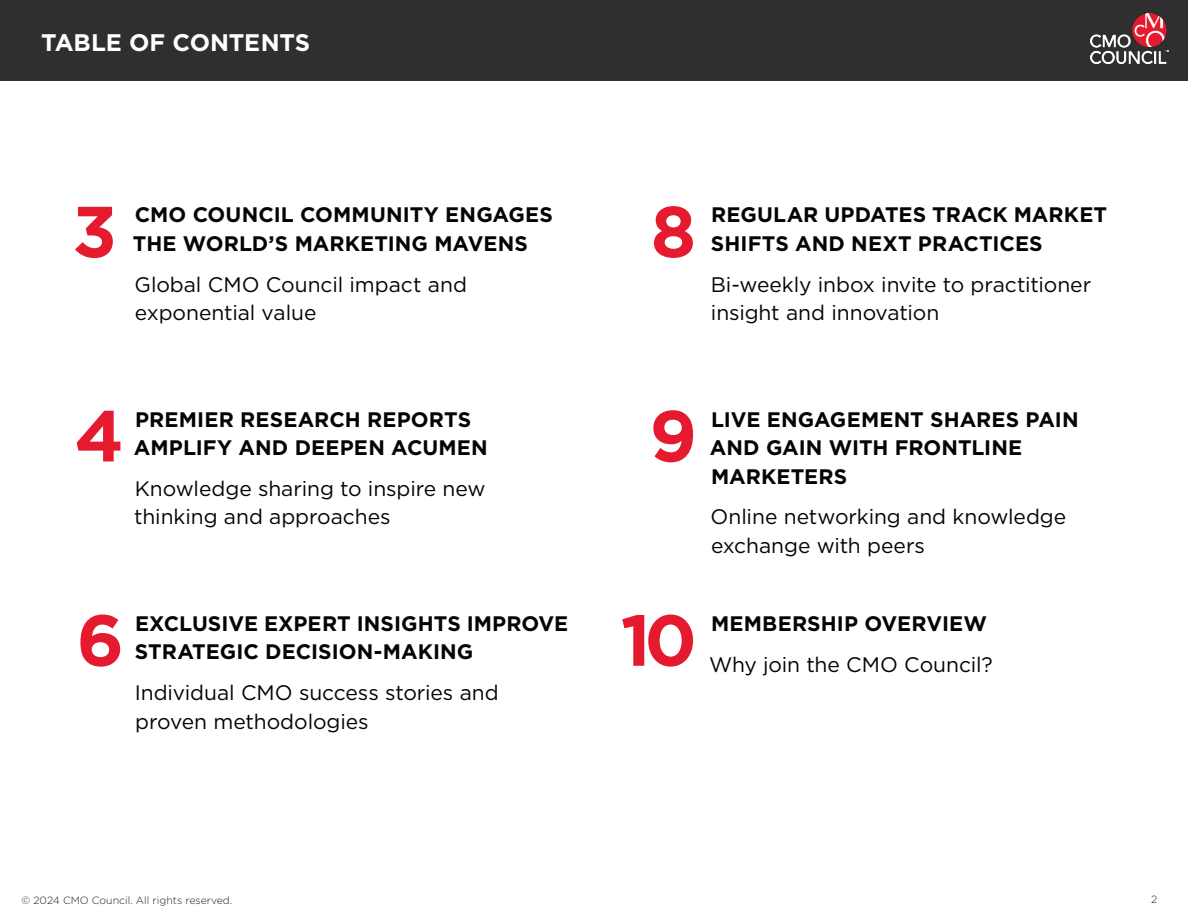
<style>
.page{position:relative;width:1188px;height:918px;background:#fff}
.page>*{position:absolute;margin:0;border:0;box-sizing:border-box;transform-origin:0 0}
.Headers_of_Sections{font:700 72px "Gotham";color:#e51a2e}
.Report_Text{font:700 24px "Gotham";letter-spacing:-.005em;color:#fff}
.Report_Text-2{font:700 21px/28.5px "Gotham";letter-spacing:.005em;color:#040503}
.Report_Text-3{font:21px/28.5px "Gotham";letter-spacing:-.005em;color:#040503}
.t1{font:300 10.5px "Gotham";color:#231f20}
</style>
<div class="page">
<div style="left:0;top:0;width:1188px;height:81px;background:#312e2f"></div>
<img style="left:1091px;top:14px;width:77px;height:50px">
<p class="Report_Text" style="left:41px;top:27px;width:271px">TABLE OF CONTENTS</p>
<p class="Headers_of_Sections" style="left:72px;top:184px;width:46px">3</p>
<p class="Headers_of_Sections" style="left:651px;top:184px;width:47px">8</p>
<p class="Report_Text-2" style="left:133px;top:201px;width:421px">CMO COUNCIL COMMUNITY ENGAGES<br>THE WORLD’S MARKETING MAVENS</p>
<p class="Report_Text-3" style="left:134px;top:269px;width:334px">Global CMO Council impact and exponential value</p>
<p class="Report_Text-2" style="left:711px;top:201px;width:398px">REGULAR UPDATES TRACK MARKET<br>SHIFTS AND NEXT PRACTICES</p>
<p class="Report_Text-3" style="left:711px;top:269px;width:382px">Bi-weekly inbox invite to practitioner insight and innovation</p>
<p class="Headers_of_Sections" style="left:649px;top:388px;width:49px">9</p>
<p class="Headers_of_Sections" style="left:74px;top:388px;width:51px">4</p>
<p class="Report_Text-2" style="left:710px;top:405px;width:370px">LIVE ENGAGEMENT SHARES PAIN<br>AND GAIN WITH FRONTLINE<br>MARKETERS</p>
<p class="Report_Text-3" style="left:711px;top:502px;width:357px">Online networking and knowledge exchange with peers</p>
<p class="Report_Text-2" style="left:134px;top:405px;width:355px">PREMIER RESEARCH REPORTS<br>AMPLIFY AND DEEPEN ACUMEN</p>
<p class="Report_Text-3" style="left:134px;top:474px;width:353px">Knowledge sharing to inspire new thinking and approaches</p>
<p class="Headers_of_Sections" style="left:77px;top:593px;width:49px">6</p>
<p class="Report_Text-2" style="left:135px;top:609px;width:435px">EXCLUSIVE EXPERT INSIGHTS IMPROVE<br>STRATEGIC DECISION-MAKING</p>
<p class="Report_Text-3" style="left:135px;top:678px;width:365px">Individual CMO success stories and proven methodologies</p>
<p class="Headers_of_Sections" style="left:620px;top:593px;width:78px">10</p>
<p class="Report_Text-2" style="left:711px;top:609px;width:277px">MEMBERSHIP OVERVIEW</p>
<p class="Report_Text-3" style="left:709px;top:649px;width:285px">Why join the CMO Council?</p>
<p class="t1" style="left:22px;top:894px;width:212px">© 2024 CMO Council. All rights reserved.</p>
<p class="t1" style="left:1151px;top:893px;width:8px">2</p>
</div>
